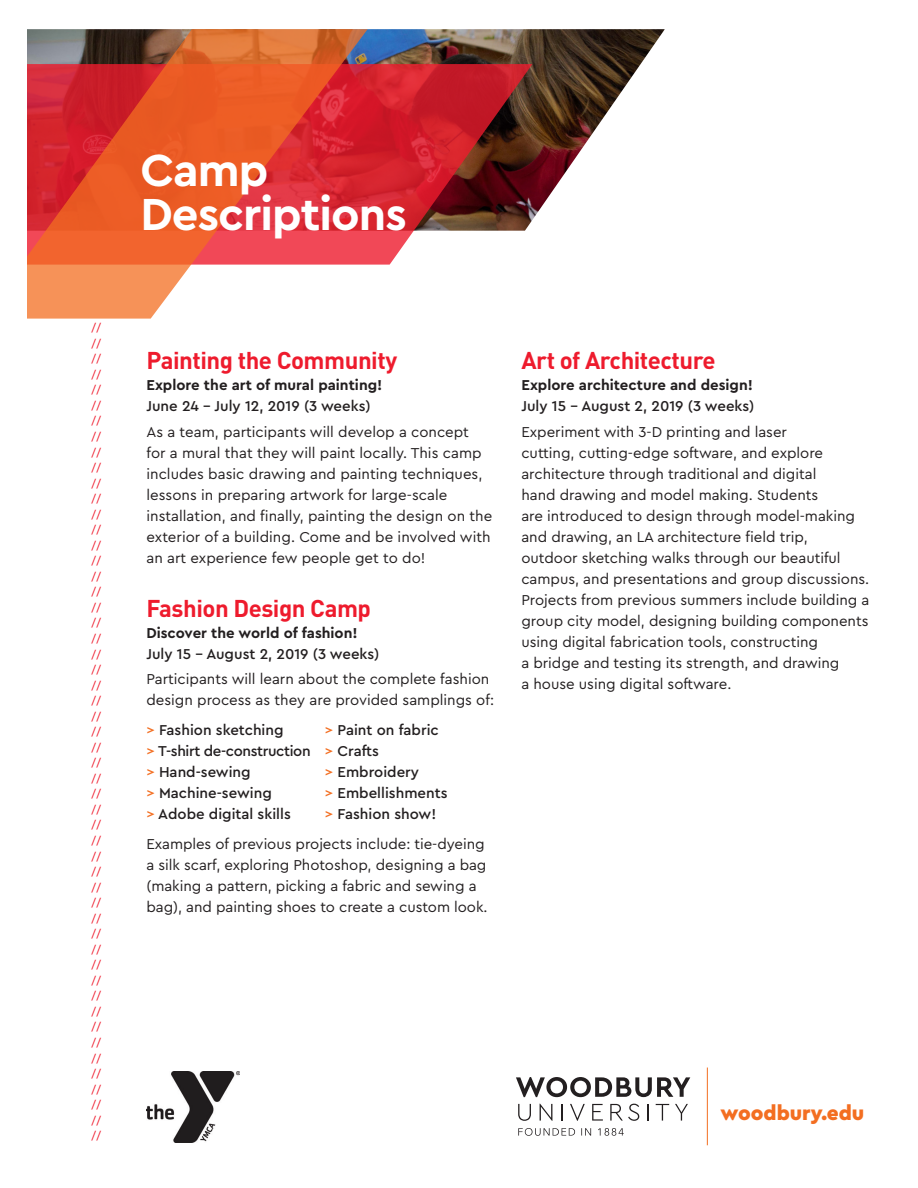
<style>
.page{position:relative;width:918px;height:1188px;background:#fff}
.page>*{position:absolute;margin:0;border:0;box-sizing:border-box;transform-origin:0 0}
.t1{font:700 47.1px/44.4px "Cera PRO";letter-spacing:-.02em;color:#fff}
.Subheads{font:700 24px "DIN";letter-spacing:-.02em;color:#ee1b2d}
.t2{font:900 21px "Cera PRO";color:#f36e21}
.Body_MAIN{font:15px/21px "Cera PRO";color:#231f20}
.Body_MAIN-2{font:500 15px "Cera PRO";color:#231f20}
.Body_Bold{font:700 15px "Cera PRO";color:#231f20}
.Camp_Dates{font:500 15px "Cera PRO";color:#231f20}
.Body_MAIN-3{font:500 15px "Cera PRO";letter-spacing:-.025em;color:#231f20}
.t3{font:13.5px "Myriad Pro";color:#ee1b2d}
.s1{color:#f36e21}
</style>
<div class="page">
<img style="left:368px;top:29px;width:297px;height:191px">
<svg style="left:368px;top:64px;width:164px;height:201px;background:#b13f44"></svg>
<svg style="left:27px;top:29px;width:341px;height:290px;background:#df624b"></svg>
<img style="left:146px;top:1071px;width:93px;height:71px">
<svg style="left:518px;top:1128px;width:106px;height:8px"></svg>
<svg style="left:516px;top:1077px;width:174px;height:20px"></svg>
<svg style="left:518px;top:1104px;width:13px;height:17px"></svg>
<svg style="left:540px;top:1104px;width:12px;height:17px"></svg>
<svg style="left:561px;top:1104px;width:2px;height:17px"></svg>
<svg style="left:570px;top:1104px;width:15px;height:17px"></svg>
<svg style="left:592px;top:1104px;width:11px;height:17px"></svg>
<svg style="left:610px;top:1104px;width:29px;height:17px"></svg>
<svg style="left:647px;top:1104px;width:2px;height:17px"></svg>
<svg style="left:656px;top:1104px;width:13px;height:17px"></svg>
<svg style="left:675px;top:1104px;width:13px;height:17px"></svg>
<hr style="left:707px;top:1068px;width:1px;height:77px;background:#f36e21">
<p class="t3" style="left:92px;top:319px;width:11px">//</p>
<p class="t3" style="left:92px;top:335px;width:11px">//</p>
<p class="t3" style="left:92px;top:350px;width:11px">//</p>
<p class="t3" style="left:92px;top:366px;width:11px">//</p>
<p class="t3" style="left:92px;top:382px;width:11px">//</p>
<p class="t3" style="left:92px;top:397px;width:11px">//</p>
<p class="t3" style="left:92px;top:413px;width:11px">//</p>
<p class="t3" style="left:92px;top:428px;width:11px">//</p>
<p class="t3" style="left:92px;top:444px;width:11px">//</p>
<p class="t3" style="left:92px;top:459px;width:11px">//</p>
<p class="t3" style="left:92px;top:475px;width:11px">//</p>
<p class="t3" style="left:92px;top:490px;width:11px">//</p>
<p class="t3" style="left:92px;top:506px;width:11px">//</p>
<p class="t3" style="left:92px;top:521px;width:11px">//</p>
<p class="t3" style="left:92px;top:537px;width:11px">//</p>
<p class="t3" style="left:92px;top:552px;width:11px">//</p>
<p class="t3" style="left:92px;top:568px;width:11px">//</p>
<p class="t3" style="left:92px;top:584px;width:11px">//</p>
<p class="t3" style="left:92px;top:599px;width:11px">//</p>
<p class="t3" style="left:92px;top:615px;width:11px">//</p>
<p class="t3" style="left:92px;top:630px;width:11px">//</p>
<p class="t3" style="left:92px;top:646px;width:11px">//</p>
<p class="t3" style="left:92px;top:661px;width:11px">//</p>
<p class="t3" style="left:92px;top:677px;width:11px">//</p>
<p class="t3" style="left:92px;top:692px;width:11px">//</p>
<p class="t3" style="left:92px;top:708px;width:11px">//</p>
<p class="t3" style="left:92px;top:723px;width:11px">//</p>
<p class="t3" style="left:92px;top:739px;width:11px">//</p>
<p class="t3" style="left:92px;top:754px;width:11px">//</p>
<p class="t3" style="left:92px;top:770px;width:11px">//</p>
<p class="t3" style="left:92px;top:786px;width:11px">//</p>
<p class="t3" style="left:92px;top:801px;width:11px">//</p>
<p class="t3" style="left:92px;top:817px;width:11px">//</p>
<p class="t3" style="left:92px;top:832px;width:11px">//</p>
<p class="t3" style="left:92px;top:848px;width:11px">//</p>
<p class="t3" style="left:92px;top:863px;width:11px">//</p>
<p class="t3" style="left:92px;top:879px;width:11px">//</p>
<p class="t3" style="left:92px;top:894px;width:11px">//</p>
<p class="t3" style="left:92px;top:910px;width:11px">//</p>
<p class="t3" style="left:92px;top:925px;width:11px">//</p>
<p class="t3" style="left:92px;top:941px;width:11px">//</p>
<p class="t3" style="left:92px;top:956px;width:11px">//</p>
<p class="t3" style="left:92px;top:972px;width:11px">//</p>
<p class="t3" style="left:92px;top:988px;width:11px">//</p>
<p class="t3" style="left:92px;top:1003px;width:11px">//</p>
<p class="t3" style="left:92px;top:1019px;width:11px">//</p>
<p class="t3" style="left:92px;top:1034px;width:11px">//</p>
<p class="t3" style="left:92px;top:1050px;width:11px">//</p>
<p class="t3" style="left:92px;top:1065px;width:11px">//</p>
<p class="t3" style="left:92px;top:1081px;width:11px">//</p>
<p class="t3" style="left:92px;top:1096px;width:11px">//</p>
<p class="t3" style="left:92px;top:1112px;width:11px">//</p>
<p class="t3" style="left:92px;top:1127px;width:11px">//</p>
<p class="t1" style="left:140px;top:146px;width:268px">Camp<br>Descriptions</p>
<p class="Subheads" style="left:146px;top:345px;width:252px">Painting the Community</p>
<p class="Body_Bold" style="left:146px;top:375px;width:238px">Explore the art of mural painting!</p>
<p class="Camp_Dates" style="left:146px;top:396px;width:226px">June 24 - July 12, 2019 (3 weeks)</p>
<p class="Body_MAIN" style="left:146px;top:421px;width:347px">As a team, participants will develop a concept<br>for a mural that they will paint locally. This camp includes basic drawing and painting techniques, lessons in preparing artwork for large-scale installation, and finally, painting the design on the exterior of a building. Come and be involved with an art experience few people get to do!</p>
<p class="Subheads" style="left:146px;top:592px;width:226px">Fashion Design Camp</p>
<p class="Body_Bold" style="left:146px;top:623px;width:213px">Discover the world of fashion!</p>
<p class="Camp_Dates" style="left:146px;top:644px;width:235px">July 15 - August 2, 2019 (3 weeks)</p>
<p class="Body_MAIN" style="left:146px;top:668px;width:349px">Participants will learn about the complete fashion design process as they are provided samplings of:</p>
<p class="Body_MAIN-2" style="left:146px;top:720px;width:139px"><span class="s1">&gt;</span> Fashion sketching</p>
<p class="Body_MAIN-3" style="left:146px;top:741px;width:166px"><span class="s1">&gt;</span> T-shirt de-construction</p>
<p class="Body_MAIN-2" style="left:146px;top:762px;width:106px"><span class="s1">&gt;</span> Hand-sewing</p>
<p class="Body_MAIN-2" style="left:146px;top:783px;width:127px"><span class="s1">&gt;</span> Machine-sewing</p>
<p class="Body_MAIN-2" style="left:146px;top:804px;width:146px"><span class="s1">&gt;</span> Adobe digital skills</p>
<p class="Body_MAIN-2" style="left:325px;top:720px;width:115px"><span class="s1">&gt;</span> Paint on fabric</p>
<p class="Body_MAIN-2" style="left:325px;top:741px;width:56px"><span class="s1">&gt;</span> Crafts</p>
<p class="Body_MAIN-2" style="left:325px;top:762px;width:96px"><span class="s1">&gt;</span> Embroidery</p>
<p class="Body_MAIN-2" style="left:325px;top:783px;width:124px"><span class="s1">&gt;</span> Embellishments</p>
<p class="Body_MAIN-2" style="left:325px;top:804px;width:113px"><span class="s1">&gt;</span> Fashion show!</p>
<p class="Body_MAIN" style="left:146px;top:833px;width:343px">Examples of previous projects include: tie-dyeing a silk scarf, exploring Photoshop, designing a bag (making a pattern, picking a fabric and sewing a bag), and painting shoes to create a custom look.</p>
<p class="Subheads" style="left:521px;top:345px;width:196px">Art of Architecture</p>
<p class="Body_Bold" style="left:521px;top:375px;width:233px">Explore architecture and design!</p>
<p class="Camp_Dates" style="left:521px;top:396px;width:235px">July 15 - August 2, 2019 (3 weeks)</p>
<p class="Body_MAIN" style="left:521px;top:421px;width:349px">Experiment with 3-D printing and laser<br>cutting, cutting-edge software, and explore architecture through traditional and digital<br>hand drawing and model making. Students<br>are introduced to design through model-making and drawing, an LA architecture field trip,<br>outdoor sketching walks through our beautiful campus, and presentations and group discussions.<br>Projects from previous summers include building a group city model, designing building components using digital fabrication tools, constructing<br>a bridge and testing its strength, and drawing<br>a house using digital software.</p>
<p class="t2" style="left:720px;top:1099px;width:145px">woodbury.edu</p>
</div>
